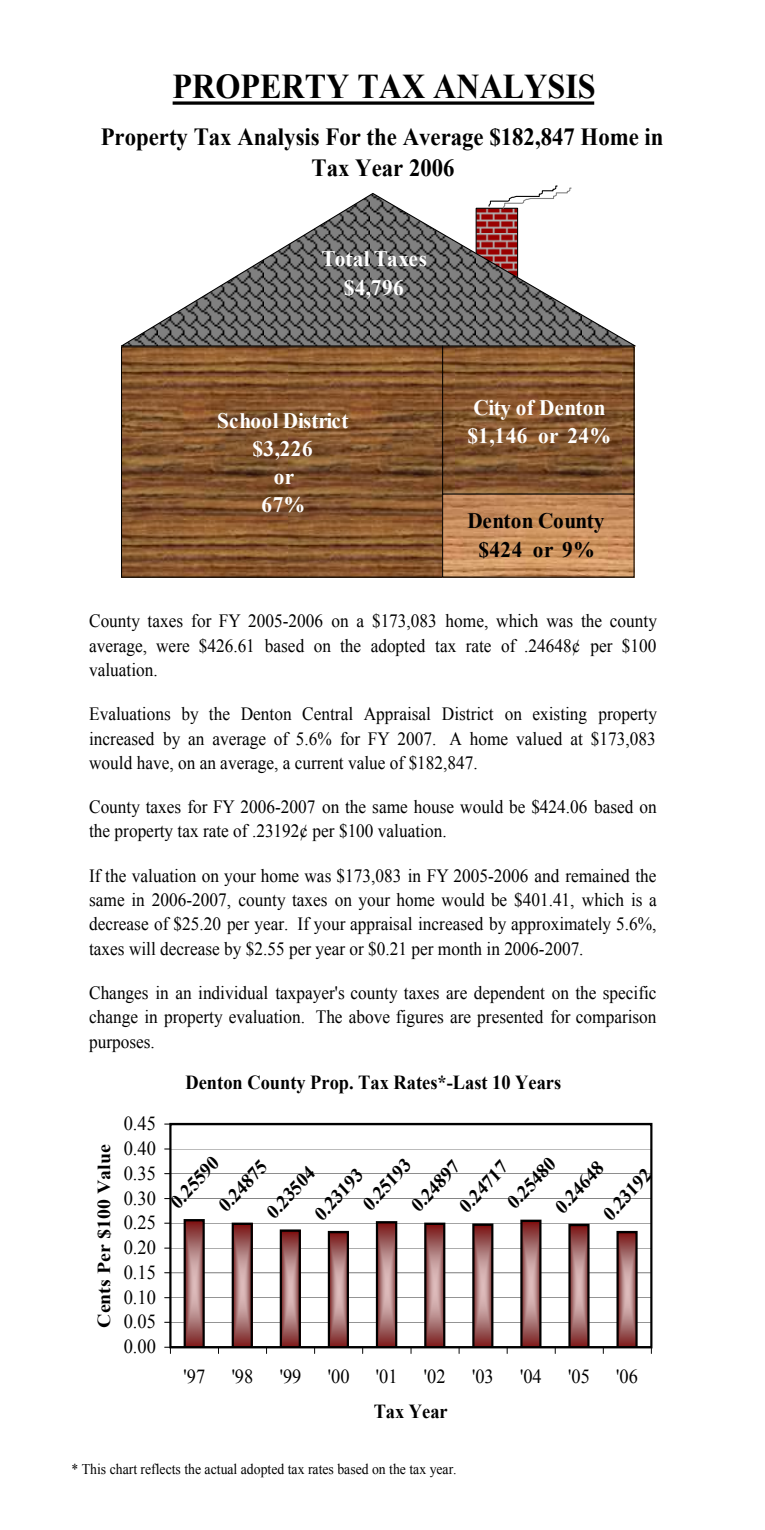
<style>
.page{position:relative;width:765px;height:1530px;background:#fff}
.page>*{position:absolute;margin:0;border:0;box-sizing:border-box;transform-origin:0 0}
.t1{font:700 34.75px "Times New Roman";color:#000;scale:.93 1}
.t2{font:700 24.75px/31.2px "Times New Roman";color:#000;text-align:center;scale:.93 1}
.t3{font:700 22px/28.2px "Times New Roman";letter-spacing:.015em;color:#fff;text-align:center;scale:.96 1}
.t4{font:700 22px/28.2px "Times New Roman";letter-spacing:.005em;color:#000;text-align:center;scale:.96 1}
.t5{font:20px "Times New Roman";color:#000;scale:.93 1}
.t6{font:700 20px "Times New Roman";color:#000;scale:.93 1}
.t7{font:700 19px/37.5px "Times New Roman";color:#000}
.t8{font:18.75px/24.2px "Times New Roman";color:#000;text-align:justify;scale:.93 1}
.t9{font:700 18.5px "Times New Roman";letter-spacing:.005em;color:#000;scale:1.08 1}
.t10{font:14.75px "Times New Roman";color:#000;scale:.93 1}
</style>
<div class="page">
<hr style="left:173px;top:102px;width:421px;height:3px;background:#000">
<hr style="left:170px;top:1322px;width:481px;height:1px;background:#808080">
<hr style="left:170px;top:1298px;width:481px;height:1px;background:#808080">
<hr style="left:170px;top:1273px;width:481px;height:1px;background:#808080">
<hr style="left:170px;top:1248px;width:481px;height:1px;background:#808080">
<hr style="left:170px;top:1223px;width:481px;height:1px;background:#808080">
<hr style="left:170px;top:1199px;width:481px;height:1px;background:#808080">
<hr style="left:170px;top:1174px;width:481px;height:1px;background:#808080">
<hr style="left:170px;top:1149px;width:481px;height:1px;background:#808080">
<div style="left:169px;top:1123px;width:484px;height:225px;border:2px solid #000"></div>
<img style="left:187px;top:1222px;width:15px;height:122px">
<div style="left:184px;top:1219px;width:21px;height:128px;border:2px solid #000"></div>
<img style="left:235px;top:1226px;width:15px;height:118px">
<div style="left:232px;top:1223px;width:21px;height:124px;border:2px solid #000"></div>
<img style="left:283px;top:1232px;width:15px;height:112px">
<div style="left:280px;top:1229px;width:21px;height:118px;border:2px solid #000"></div>
<img style="left:331px;top:1234px;width:15px;height:110px">
<div style="left:328px;top:1231px;width:21px;height:116px;border:2px solid #000"></div>
<img style="left:379px;top:1224px;width:15px;height:120px">
<div style="left:376px;top:1221px;width:21px;height:126px;border:2px solid #000"></div>
<img style="left:427px;top:1226px;width:15px;height:118px">
<div style="left:424px;top:1223px;width:21px;height:124px;border:2px solid #000"></div>
<img style="left:475px;top:1227px;width:15px;height:117px">
<div style="left:472px;top:1224px;width:21px;height:123px;border:2px solid #000"></div>
<img style="left:523px;top:1223px;width:16px;height:121px">
<div style="left:520px;top:1220px;width:22px;height:127px;border:2px solid #000"></div>
<img style="left:571px;top:1227px;width:16px;height:117px">
<div style="left:568px;top:1224px;width:22px;height:123px;border:2px solid #000"></div>
<img style="left:619px;top:1234px;width:16px;height:110px">
<div style="left:616px;top:1231px;width:22px;height:116px;border:2px solid #000"></div>
<hr style="left:170px;top:1124px;width:1px;height:223px;background:#000">
<hr style="left:170px;top:1347px;width:481px;height:1px;background:#000">
<svg style="left:165px;top:1347px;width:6px;height:6px"></svg>
<svg style="left:121px;top:193px;width:515px;height:154px"></svg>
<svg style="left:475px;top:185px;width:97px;height:95px"></svg>
<svg style="left:123px;top:348px;width:510px;height:228px;background:#84562f"></svg>
<div style="left:121px;top:346px;width:514px;height:232px;border:1px solid #000"></div>
<hr style="left:442px;top:346px;width:1px;height:149px;background:#000">
<svg style="left:444px;top:496px;width:189px;height:80px;background:#c9905f"></svg>
<div style="left:442px;top:494px;width:193px;height:84px;border:1px solid #000"></div>
<p class="t1" style="left:173px;top:62px;width:456px">PROPERTY TAX ANALYSIS</p>
<p class="t2" style="left:101px;top:120px;width:607px">Property Tax Analysis For the Average $182,847 Home in<br>Tax Year 2006</p>
<p class="t3" style="left:322px;top:244px;width:111px">Total Taxes $4,796</p>
<p class="t3" style="left:217px;top:406px;width:139px">School District $3,226<br>or<br>67%</p>
<p class="t3" style="left:467px;top:393px;width:151px;text-align:left">City of Denton $1,146 or 24%</p>
<p class="t4" style="left:467px;top:506px;width:144px">Denton County $424 or 9%</p>
<p class="t8" style="left:89px;top:609px;width:612px">County taxes for FY 2005-2006 on a $173,083 home, which was the county average, were $426.61 based on the adopted tax rate of .24648¢ per $100 valuation.</p>
<p class="t8" style="left:89px;top:702px;width:612px">Evaluations by the Denton Central Appraisal District on existing property increased by an average of 5.6% for FY 2007. A home valued at $173,083 would have, on an average, a current value of $182,847.</p>
<p class="t8" style="left:89px;top:794px;width:612px">County taxes for FY 2006-2007 on the same house would be $424.06 based on the property tax rate of .23192¢ per $100 valuation.</p>
<p class="t8" style="left:89px;top:863px;width:612px">If the valuation on your home was $173,083 in FY 2005-2006 and remained the same in 2006-2007, county taxes on your home would be $401.41, which is a decrease of $25.20 per year. If your appraisal increased by approximately 5.6%, taxes will decrease by $2.55 per year or $0.21 per month in 2006-2007.</p>
<p class="t8" style="left:89px;top:980px;width:612px">Changes in an individual taxpayer's county taxes are dependent on the specific change in property evaluation. The above figures are presented for comparison purposes.</p>
<p class="t9" style="left:91px;top:1328px;width:171px;rotate:-90deg">Cents Per $100 Value</p>
<p class="t5" style="left:124px;top:1110px;width:36px">0.45</p>
<p class="t5" style="left:124px;top:1135px;width:36px">0.40</p>
<p class="t5" style="left:124px;top:1159px;width:36px">0.35</p>
<p class="t5" style="left:124px;top:1184px;width:36px">0.30</p>
<p class="t5" style="left:124px;top:1209px;width:36px">0.25</p>
<p class="t5" style="left:124px;top:1234px;width:36px">0.20</p>
<p class="t5" style="left:124px;top:1259px;width:36px">0.15</p>
<p class="t5" style="left:124px;top:1283px;width:36px">0.10</p>
<p class="t5" style="left:124px;top:1308px;width:36px">0.05</p>
<p class="t5" style="left:124px;top:1333px;width:36px">0.00</p>
<p class="t6" style="left:186px;top:1069px;width:405px">Denton County Prop. Tax Rates*-Last 10 Years</p>
<p class="t7" style="left:180px;top:1170px;width:64px;text-indent:-30px;rotate:-47deg">0.25590<br>0.24875</p>
<p class="t7" style="left:516px;top:1171px;width:64px;text-indent:-30px;rotate:-47deg">0.25480<br>0.24648</p>
<p class="t7" style="left:277px;top:1180px;width:64px;line-height:36.2px;text-indent:-32px;rotate:-47deg">0.23504<br>0.23193</p>
<p class="t7" style="left:351px;top:1194px;width:64px;rotate:-47deg">0.25193</p>
<p class="t7" style="left:400px;top:1196px;width:64px;rotate:-47deg">0.24897</p>
<p class="t7" style="left:448px;top:1197px;width:64px;rotate:-47deg">0.24717</p>
<p class="t7" style="left:592px;top:1204px;width:64px;rotate:-47deg">0.23192</p>
<p class="t5" style="left:184px;top:1363px;width:25px">'97</p>
<p class="t5" style="left:232px;top:1363px;width:25px">'98</p>
<p class="t5" style="left:280px;top:1363px;width:25px">'99</p>
<p class="t5" style="left:328px;top:1363px;width:25px">'00</p>
<p class="t5" style="left:376px;top:1363px;width:25px">'01</p>
<p class="t5" style="left:424px;top:1363px;width:25px">'02</p>
<p class="t5" style="left:472px;top:1363px;width:25px">'03</p>
<p class="t5" style="left:520px;top:1363px;width:25px">'04</p>
<p class="t5" style="left:568px;top:1363px;width:25px">'05</p>
<p class="t5" style="left:616px;top:1363px;width:25px">'06</p>
<p class="t6" style="left:374px;top:1398px;width:81px">Tax Year</p>
<p class="t10" style="left:72px;top:1459px;width:416px">* This chart reflects the actual adopted tax rates based on the tax year.</p>
</div>
